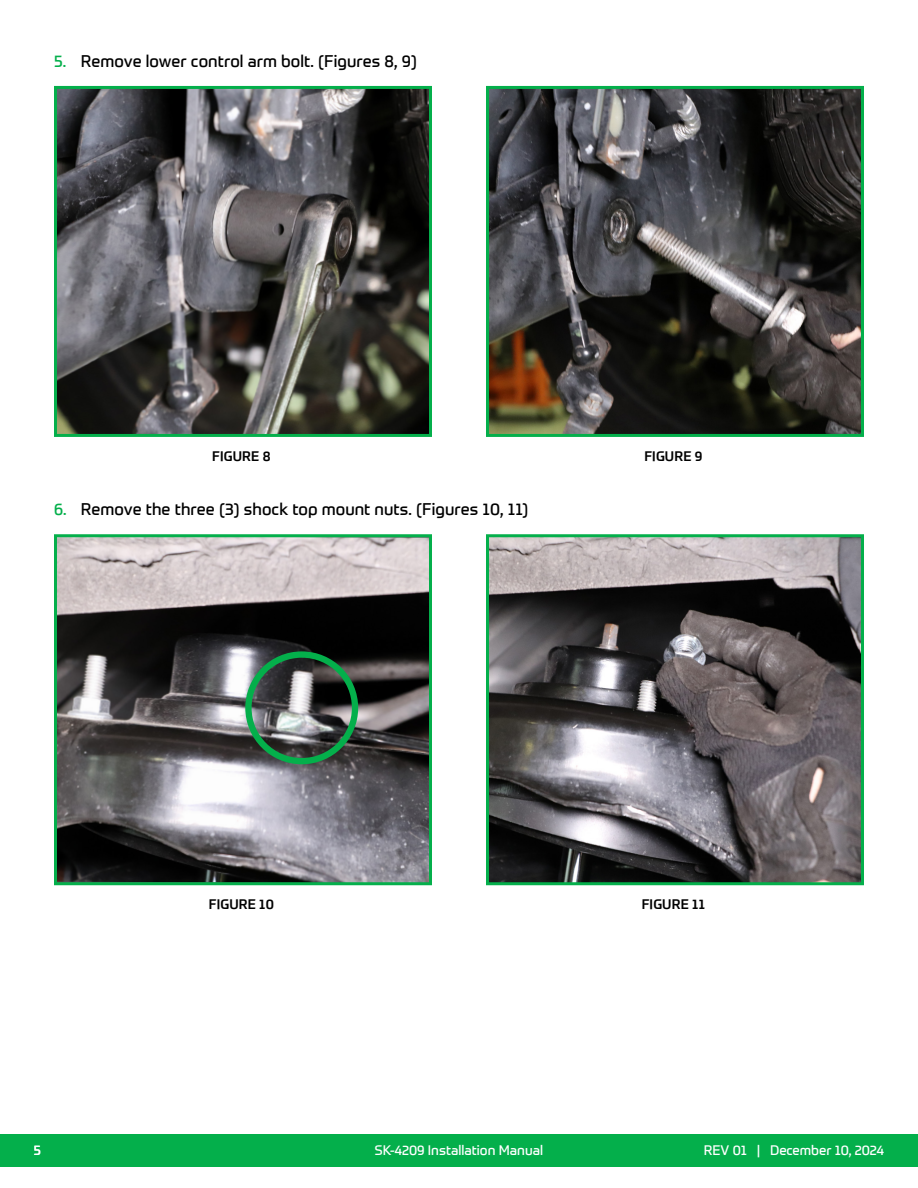
<style>
.page{position:relative;width:918px;height:1188px;background:#fff}
.page>*{position:absolute;margin:0;border:0;box-sizing:border-box;transform-origin:0 0}
.t1{font:16.5px "Prometo";letter-spacing:.005em;color:#000}
.t2{font:13.5px "Prometo";color:#fff}
.t3{font:500 13.5px "Prometo";letter-spacing:.02em;color:#000}
.s1{color:#04af4b}
</style>
<div class="page">
<div style="left:0;top:1134px;width:918px;height:32px;background:#04af4b"></div>
<img style="left:58px;top:90px;width:370px;height:343px">
<div style="left:54px;top:86px;width:378px;height:351px;border:3px solid #04af4b"></div>
<img style="left:490px;top:90px;width:370px;height:343px">
<div style="left:486px;top:86px;width:378px;height:351px;border:3px solid #04af4b"></div>
<img style="left:58px;top:538px;width:370px;height:343px">
<div style="left:245px;top:651px;width:113px;height:113px;border:6px solid #04af4b;border-radius:50%"></div>
<div style="left:54px;top:534px;width:378px;height:351px;border:3px solid #04af4b"></div>
<img style="left:490px;top:538px;width:370px;height:343px">
<div style="left:486px;top:534px;width:378px;height:351px;border:3px solid #04af4b"></div>
<p class="t1" style="left:54px;top:51px;width:364px"><span class="s1">5.</span> Remove lower control arm bolt. (Figures 8, 9)</p>
<p class="t3" style="left:212px;top:448px;width:17px">FIGURE</p>
<p class="t3" style="left:263px;top:448px;width:9px">8</p>
<p class="t3" style="left:644px;top:448px;width:17px">FIGURE</p>
<p class="t3" style="left:695px;top:448px;width:9px">9</p>
<p class="t1" style="left:54px;top:499px;width:476px"><span class="s1">6.</span> Remove the three (3) shock top mount nuts. (Figures 10, 11)</p>
<p class="t3" style="left:209px;top:896px;width:17px">FIGURE</p>
<p class="t3" style="left:259px;top:896px;width:16px">10</p>
<p class="t3" style="left:642px;top:896px;width:17px">FIGURE</p>
<p class="t3" style="left:692px;top:896px;width:14px">11</p>
<p class="t2" style="left:34px;top:1142px;width:9px">5</p>
<p class="t2" style="left:375px;top:1142px;width:170px">SK-4209 Installation Manual</p>
<p class="t2" style="left:704px;top:1142px;width:182px">REV 01 | December 10, 2024</p>
</div>
